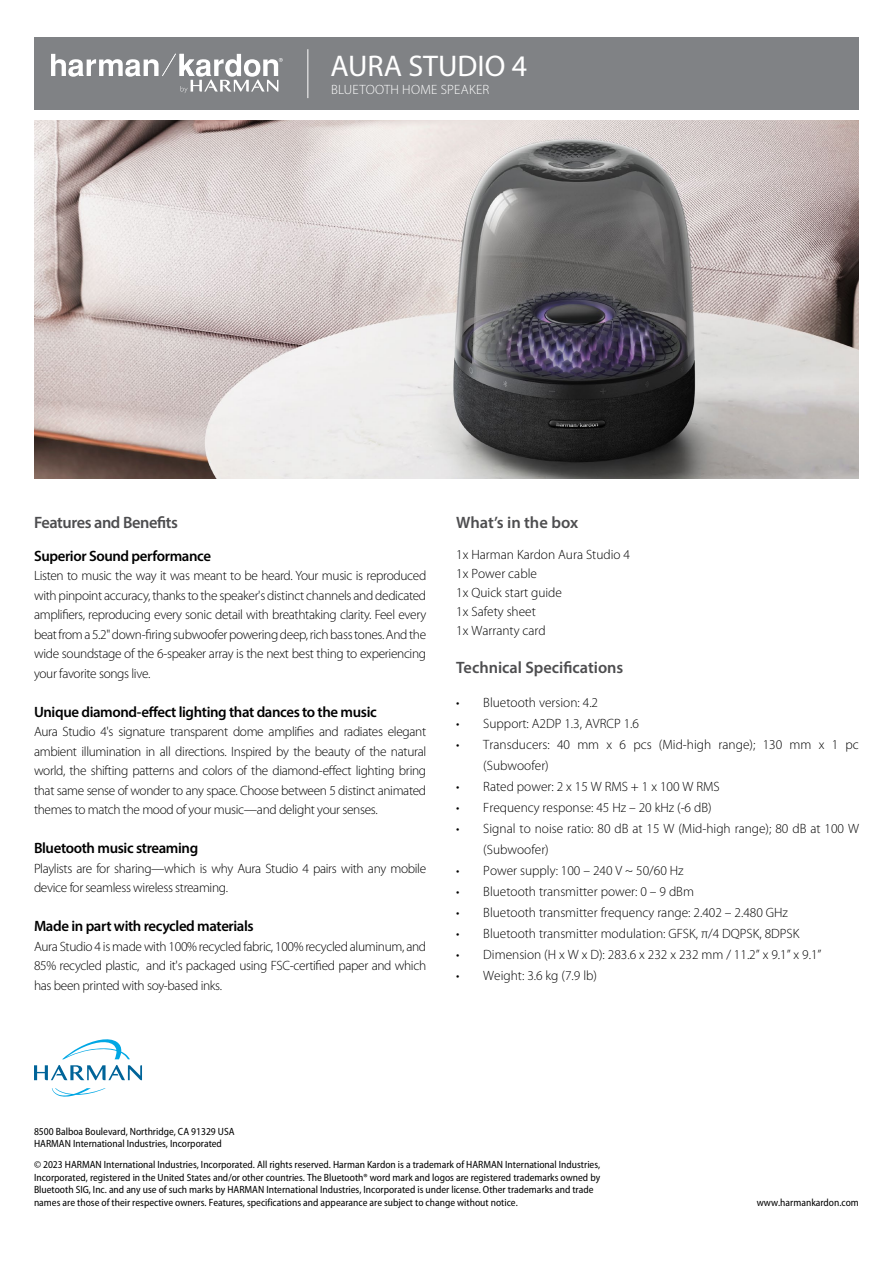
<style>
.page{position:relative;width:893px;height:1263px;background:#fff}
.page>*{position:absolute;margin:0;border:0;box-sizing:border-box;transform-origin:0 0}
.t1{font:30px "Myriad Pro";color:#fff}
.t2{font:600 16.5px "Myriad Pro";color:#4d4d4f}
.t3{font:600 16.5px "Myriad Pro";letter-spacing:-.025em;color:#4d4d4f}
.t4{font:600 15px "Myriad Pro";letter-spacing:-.025em;color:#000}
.t5{font:300 13.5px/19.5px "Myriad Pro";color:#000;text-align:justify}
.t6{font:300 13.5px/19.5px "Myriad Pro";letter-spacing:-.025em;color:#000}
.t7{font:300 13.5px "Myriad Pro";letter-spacing:.02em;color:#fff}
.t8{font:semi-condensed 10.5px/12.6px "Myriad Pro";color:#000}
</style>
<div class="page">
<div style="left:34px;top:37px;width:825px;height:72px;background:#808285"></div>
<hr style="left:307px;top:49px;width:1px;height:49px;background:#fff">
<svg style="left:51px;top:54px;width:232px;height:39px"></svg>
<img style="left:34px;top:120px;width:825px;height:358px">
<svg style="left:62px;top:1039px;width:68px;height:20px"></svg>
<svg style="left:52px;top:1088px;width:54px;height:9px"></svg>
<svg style="left:34px;top:1065px;width:108px;height:15px"></svg>
<h1 class="t1" style="left:330px;top:48px;width:198px">AURA STUDIO 4</h1>
<p class="t7" style="left:331px;top:82px;width:160px">BLUETOOTH HOME SPEAKER</p>
<p class="t3" style="left:34px;top:512px;width:145px">Features and Benefits</p>
<p class="t4" style="left:34px;top:546px;width:178px">Superior Sound performance</p>
<p class="t5" style="left:34px;top:566px;width:394px">Listen to music the way it was meant to be heard. Your music is reproduced with pinpoint accuracy, thanks to the speaker's distinct channels and dedicated amplifiers, reproducing every sonic detail with breathtaking clarity. Feel every beat from a 5.2" down-firing subwoofer powering deep, rich bass tones. And the wide soundstage of the 6-speaker array is the next best thing to experiencing your favorite songs live.</p>
<p class="t4" style="left:34px;top:702px;width:344px">Unique diamond-effect lighting that dances to the music</p>
<p class="t5" style="left:34px;top:722px;width:394px">Aura Studio 4's signature transparent dome amplifies and radiates elegant ambient illumination in all directions. Inspired by the beauty of the natural world, the shifting patterns and colors of the diamond-effect lighting bring that same sense of wonder to any space. Choose between 5 distinct animated themes to match the mood of your music—and delight your senses.</p>
<p class="t4" style="left:34px;top:838px;width:166px">Bluetooth music streaming</p>
<p class="t6" style="left:34px;top:859px;width:394px">Playlists are for sharing—which is why Aura Studio 4 pairs with any mobile device for seamless wireless streaming.</p>
<p class="t4" style="left:34px;top:916px;width:221px">Made in part with recycled materials</p>
<p class="t5" style="left:34px;top:937px;width:394px">Aura Studio 4 is made with 100% recycled fabric, 100% recycled aluminum, and 85% recycled plastic, and it's packaged using FSC-certified paper and which has been printed with soy-based inks.</p>
<p class="t2" style="left:456px;top:512px;width:123px">What’s in the box</p>
<p class="t5" style="left:456px;top:545px;width:175px;line-height:19px;text-align:left">1x Harman Kardon Aura Studio 4<br>1x Power cable<br>1x Quick start guide<br>1x Safety sheet<br>1x Warranty card</p>
<p class="t2" style="left:456px;top:657px;width:169px">Technical Specifications</p>
<p class="t5" style="left:456px;top:693px;width:143px">• Bluetooth version: 4.2</p>
<p class="t5" style="left:456px;top:714px;width:184px">• Support: A2DP 1.3, AVRCP 1.6</p>
<p class="t5" style="left:483px;top:734px;width:377px;line-height:21px;text-indent:-27px">• Transducers: 40 mm x 6 pcs (Mid-high range); 130 mm x 1 pc (Subwoofer)</p>
<p class="t5" style="left:456px;top:777px;width:265px">• Rated power: 2 x 15 W RMS + 1 x 100 W RMS</p>
<p class="t5" style="left:456px;top:798px;width:257px">• Frequency response: 45 Hz – 20 kHz (-6 dB)</p>
<p class="t5" style="left:483px;top:818px;width:377px;line-height:21px;text-indent:-27px">• Signal to noise ratio: 80 dB at 15 W (Mid-high range); 80 dB at 100 W (Subwoofer)</p>
<p class="t5" style="left:456px;top:861px;width:229px">• Power supply: 100 – 240 V ~ 50/60 Hz</p>
<p class="t5" style="left:456px;top:882px;width:239px">• Bluetooth transmitter power: 0 – 9 dBm</p>
<p class="t5" style="left:456px;top:903px;width:333px">• Bluetooth transmitter frequency range: 2.402 – 2.480 GHz</p>
<p class="t5" style="left:456px;top:924px;width:345px">• Bluetooth transmitter modulation: GFSK, π/4 DQPSK, 8DPSK</p>
<p class="t5" style="left:456px;top:945px;width:367px">• Dimension (H x W x D): 283.6 x 232 x 232 mm / 11.2” x 9.1” x 9.1”</p>
<p class="t5" style="left:456px;top:966px;width:142px">• Weight: 3.6 kg (7.9 lb)</p>
<p class="t8" style="left:34px;top:1126px;width:202px;line-height:11.6px">8500 Balboa Boulevard, Northridge, CA 91329 USA<br>HARMAN International Industries, Incorporated</p>
<p class="t8" style="left:34px;top:1158px;width:568px">© 2023 HARMAN International Industries, Incorporated. All rights reserved. Harman Kardon is a trademark of HARMAN International Industries, Incorporated, registered in the United States and/or other countries. The Bluetooth® word mark and logos are registered trademarks owned by Bluetooth SIG, Inc. and any use of such marks by HARMAN International Industries, Incorporated is under license. Other trademarks and trade names are those of their respective owners. Features, specifications and appearance are subject to change without notice.</p>
<p class="t8" style="left:757px;top:1196px;width:104px">www.harmankardon.com</p>
</div>
